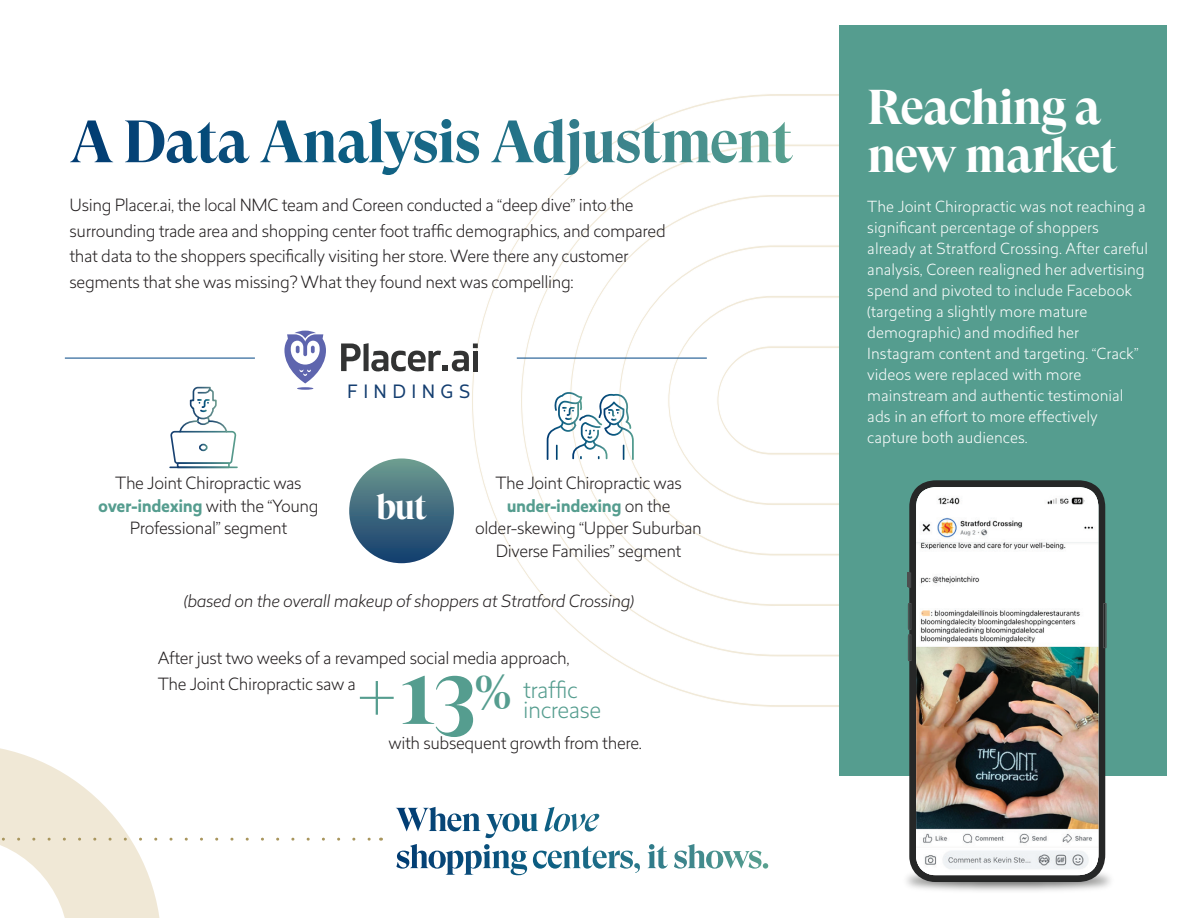
<style>
.page{position:relative;width:1188px;height:918px;background:#fff}
.page>*{position:absolute;margin:0;border:0;box-sizing:border-box;transform-origin:0 0}
.t1{font:700 84.6px "GT Super Display";color:#559d8f}
.t2{font:700 48.9px/48px "GT Super Display";letter-spacing:-.025em;color:#fff}
.t3{font:700 35.1px "GT Super Display";color:#fff}
.t4{font:300 22.35px/20.2px "Revisal";letter-spacing:-.025em;color:#559d8f}
.t5{font:18px "Revisal";letter-spacing:.3em;color:#143e70}
.t6{font:300 16.5px/22.5px "Revisal";letter-spacing:-.025em;color:#231f20}
.t7{font:italic 300 16.5px "Revisal";letter-spacing:-.025em;color:#231f20}
.t8{font:300 15px/21px "Revisal";color:#fff}
.s1{font-weight:700;color:#559d8f}
</style>
<div class="page">
<svg style="left:472px;top:94px;width:367px;height:613px"></svg>
<svg style="left:716px;top:345px;width:123px;height:111px"></svg>
<svg style="left:396px;top:807px;width:142px;height:31px"></svg>
<svg style="left:545px;top:807px;width:54px;height:25px"></svg>
<svg style="left:396px;top:844px;width:131px;height:31px"></svg>
<svg style="left:533px;top:846px;width:107px;height:27px"></svg>
<svg style="left:648px;top:844px;width:20px;height:25px"></svg>
<svg style="left:674px;top:844px;width:94px;height:25px"></svg>
<svg style="left:0;top:748px;width:371px;height:170px"></svg>
<svg style="left:547px;top:392px;width:87px;height:68px"></svg>
<div style="left:839px;top:25px;width:328px;height:750px;background:#559d8f"></div>
<svg style="left:909px;top:480px;width:196px;height:402px;background:#363b3a"></svg>
<svg style="left:908px;top:573px;width:3px;height:15px"></svg>
<svg style="left:908px;top:603px;width:3px;height:58px"></svg>
<svg style="left:1103px;top:603px;width:4px;height:45px"></svg>
<img style="left:916px;top:487px;width:182px;height:388px">
<svg style="left:70px;top:120px;width:43px;height:42px"></svg>
<svg style="left:125px;top:120px;width:125px;height:43px"></svg>
<svg style="left:260px;top:119px;width:219px;height:56px"></svg>
<svg style="left:491px;top:119px;width:302px;height:56px"></svg>
<svg style="left:341px;top:343px;width:137px;height:29px"></svg>
<hr style="left:297px;top:387px;width:16px;height:3px;background:#5e65ae;border-radius:50%">
<svg style="left:284px;top:331px;width:42px;height:52px"></svg>
<hr style="left:65px;top:358px;width:190px;height:1px;background:#004684">
<hr style="left:517px;top:358px;width:190px;height:1px;background:#004684">
<div style="left:349px;top:458px;width:105px;height:105px;background:linear-gradient(to bottom,#739f93,#113b6d);border-radius:52px"></div>
<div style="left:177px;top:462px;width:53px;height:6px;border:2px solid #fff"></div>
<svg style="left:170px;top:386px;width:67px;height:79px"></svg>
<p class="t6" style="left:70px;top:192px;width:598px;line-height:25.5px">Using Placer.ai, the local NMC team and Coreen conducted a “deep dive” into the surrounding trade area and shopping center foot traffic demographics, and compared that data to the shoppers specifically visiting her store. Were there any customer segments that she was missing? What they found next was compelling:</p>
<p class="t5" style="left:347px;top:379px;width:125px">FINDINGS</p>
<p class="t6" style="left:98px;top:472px;width:222px;text-align:center">The Joint Chiropractic was <span class="s1">over-indexing</span> with the “Young<br>Professional” segment</p>
<p class="t6" style="left:475px;top:472px;width:228px;text-align:center">The Joint Chiropractic was <span class="s1">under-indexing</span> on the older-skewing “Upper Suburban<br>Diverse Families” segment</p>
<h3 class="t3" style="left:376px;top:488px;width:52px">but</h3>
<p class="t7" style="left:184px;top:589px;width:452px">(based on the overall makeup of shoppers at Stratford Crossing)</p>
<p class="t6" style="left:158px;top:645px;width:413px;line-height:25.5px">After just two weeks of a revamped social media approach,<br>The Joint Chiropractic saw a</p>
<h1 class="t1" style="left:352px;top:650px;width:161px">+13<sup>%</sup></h1>
<h3 class="t4" style="left:523px;top:679px;width:80px">traffic increase</h3>
<p class="t6" style="left:389px;top:731px;width:255px">with subsequent growth from there.</p>
<h2 class="t2" style="left:867px;top:84px;width:252px">Reaching a new market</h2>
<p class="t8" style="left:867px;top:196px;width:282px">The Joint Chiropractic was not reaching a significant percentage of shoppers already at Stratford Crossing. After careful analysis, Coreen realigned her advertising spend and pivoted to include Facebook (targeting a slightly more mature demographic) and modified her Instagram content and targeting. “Crack” videos were replaced with more mainstream and authentic testimonial ads in an effort to more effectively capture both audiences.</p>
</div>
